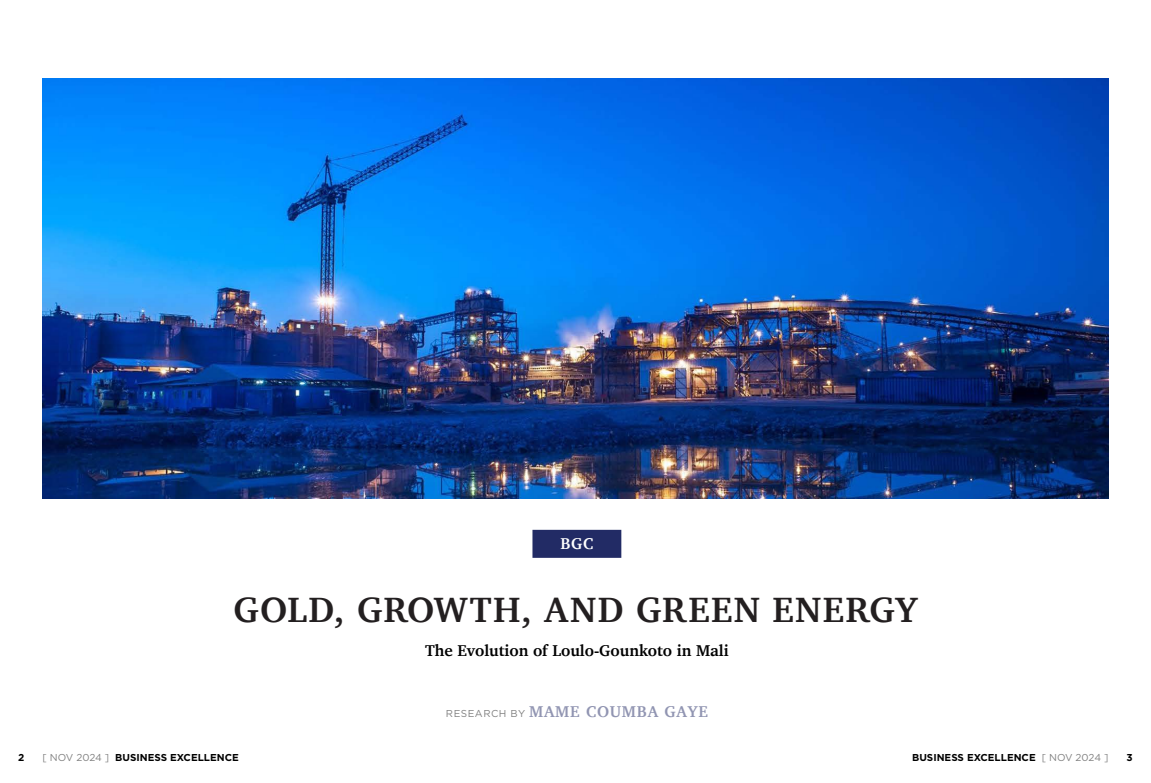
<style>
.page{position:relative;width:1151px;height:783px;background:#fff}
.page>*{position:absolute;margin:0;border:0;box-sizing:border-box;transform-origin:0 0}
.Headline_Roman{font:700 36px "Charter";letter-spacing:.03em;color:#231f20}
.Standfirst{font:700 16px "Charter";color:#000}
.t1{font:700 16px "Charter";letter-spacing:.05em;color:#9195b2}
.Opening_company_name{font:700 16px "Charter";color:#fff}
.t2{font:700 10px "Gotham";color:#000}
.s1{font-family:"Gotham";font-weight:400;font-size:10px;color:#808080}
.s2{font-weight:400;color:#808080}
</style>
<div class="page">
<div style="left:532px;top:529px;width:89px;height:28px;background:#222b65"></div>
<img style="left:43px;top:78px;width:1065px;height:420px">
<p class="Opening_company_name" style="left:560px;top:533px;width:34px">BGC</p>
<p class="Headline_Roman" style="left:233px;top:586px;width:686px">GOLD, GROWTH, AND GREEN ENERGY</p>
<p class="Standfirst" style="left:425px;top:640px;width:305px">The Evolution of Loulo-Gounkoto in Mali</p>
<p class="t1" style="left:446px;top:701px;width:263px"><span class="s1">RESEARCH BY</span> MAME COUMBA GAYE</p>
<p class="t2" style="left:18px;top:750px;width:8px">2</p>
<p class="t2" style="left:43px;top:750px;width:198px"><span class="s2">[ NOV 2024 ]</span> BUSINESS EXCELLENCE</p>
<p class="t2" style="left:912px;top:750px;width:198px">BUSINESS EXCELLENCE <span class="s2">[ NOV 2024 ]</span></p>
<p class="t2" style="left:1127px;top:750px;width:8px">3</p>
</div>
